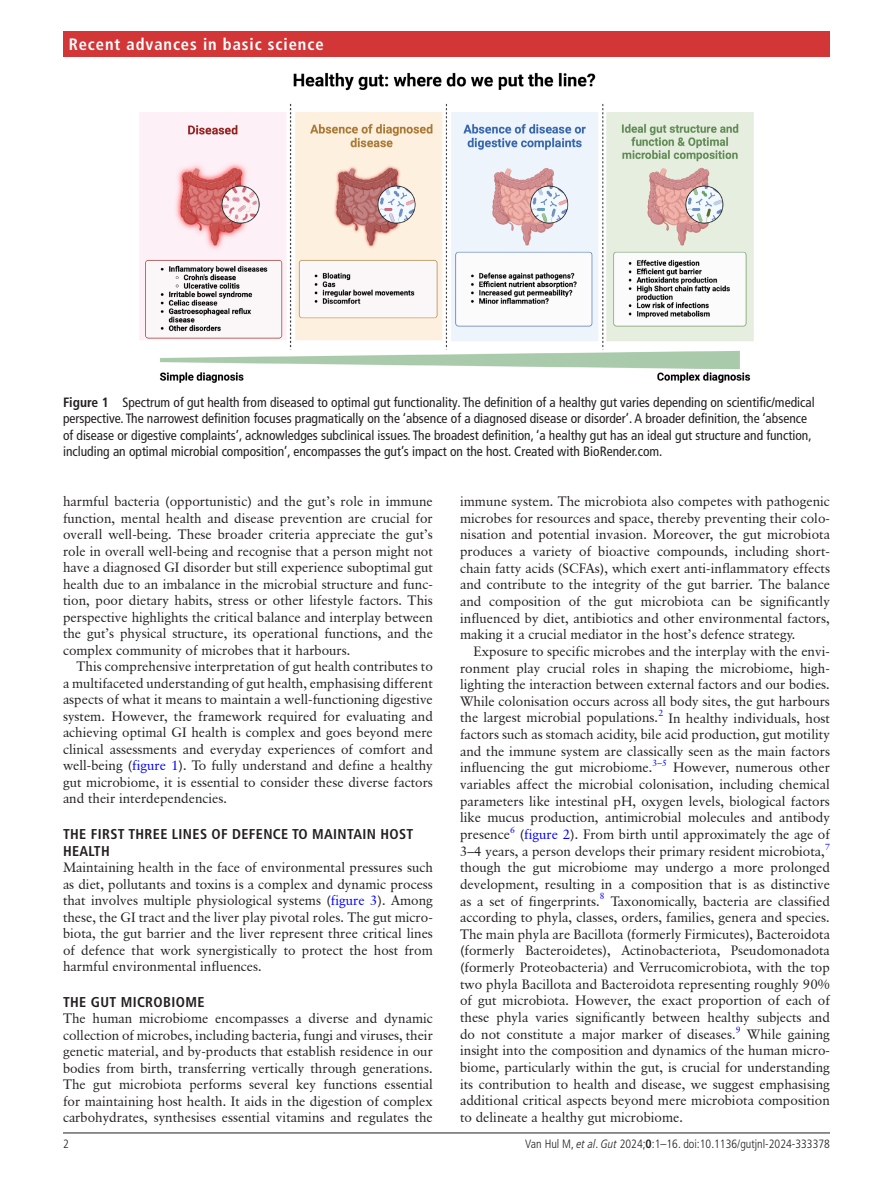
<style>
.page{position:relative;width:893px;height:1191px;background:#fff}
.page>*{position:absolute;margin:0;border:0;box-sizing:border-box;transform-origin:0 0}
.t1{font:700 condensed 16.5px "Frutiger LT Pro";letter-spacing:.055em;color:#fff}
.t2{font:700 condensed 14.25px/17.2px "Frutiger LT Pro";letter-spacing:.025em;color:#231f20}
.t3{font:13.5px/16.6px "Classical Garamond BT";color:#231f20;text-align:justify}
.t4{font:condensed 13.5px/16.5px "Frutiger LT Pro";color:#231f20}
.t5{font:300 condensed 12px "Frutiger LT Pro";color:#231f20}
.s1{font-weight:700}
.s2{color:#00f}
.s3{font-style:italic}
</style>
<div class="page">
<hr style="left:63px;top:1132px;width:767px;height:1px;background:#231f20">
<div style="left:63px;top:31px;width:767px;height:25px;background:#d23637"></div>
<img style="left:140px;top:72px;width:613px;height:311px">
<p class="t1" style="left:69px;top:34px;width:256px">Recent advances in basic science</p>
<p class="t4" style="left:63px;top:394px;width:753px"><span class="s1">Figure 1</span> Spectrum of gut health from diseased to optimal gut functionality. The definition of a healthy gut varies depending on scientific/medical perspective. The narrowest definition focuses pragmatically on the ‘absence of a diagnosed disease or disorder’. A broader definition, the ‘absence of disease or digestive complaints’, acknowledges subclinical issues. The broadest definition, ‘a healthy gut has an ideal gut structure and function, including an optimal microbial composition’, encompasses the gut’s impact on the host. Created with BioRender.com.</p>
<p class="t3" style="left:63px;top:493px;width:371px">harmful bacteria (opportunistic) and the gut’s role in immune function, mental health and disease prevention are crucial for overall well-being. These broader criteria appreciate the gut’s role in overall well-being and recognise that a person might not have a diagnosed GI disorder but still experience suboptimal gut health due to an imbalance in the microbial structure and func&shy;tion, poor dietary habits, stress or other lifestyle factors. This perspective highlights the critical balance and interplay between the gut’s physical structure, its operational functions, and the complex community of microbes that it harbours.</p>
<p class="t3" style="left:63px;top:658px;width:371px;text-indent:14px">This comprehensive interpretation of gut health contributes to a multifaceted understanding of gut health, emphasising different aspects of what it means to maintain a well-functioning digestive system. However, the framework required for evaluating and achieving optimal GI health is complex and goes beyond mere clinical assessments and everyday experiences of comfort and well-being (<span class="s2">figure 1</span>). To fully understand and define a healthy gut microbiome, it is essential to consider these diverse factors and their interdependencies.</p>
<p class="t2" style="left:63px;top:825px;width:352px">THE FIRST THREE LINES OF DEFENCE TO MAINTAIN HOST<br>HEALTH</p>
<p class="t3" style="left:63px;top:859px;width:371px">Maintaining health in the face of environmental pressures such as diet, pollutants and toxins is a complex and dynamic process that involves multiple physiological systems (<span class="s2">figure 3</span>). Among these, the GI tract and the liver play pivotal roles. The gut micro&shy;biota, the gut barrier and the liver represent three critical lines of defence that work synergistically to protect the host from harmful environmental influences.</p>
<p class="t2" style="left:63px;top:993px;width:143px">THE GUT MICROBIOME</p>
<p class="t3" style="left:63px;top:1010px;width:371px">The human microbiome encompasses a diverse and dynamic collection of microbes, including bacteria, fungi and viruses, their genetic material, and by-products that establish residence in our bodies from birth, transferring vertically through generations.<br>The gut microbiota performs several key functions essential for maintaining host health. It aids in the digestion of complex carbohydrates, synthesises essential vitamins and regulates the</p>
<p class="t3" style="left:460px;top:493px;width:371px">immune system. The microbiota also competes with pathogenic microbes for resources and space, thereby preventing their colo&shy;nisation and potential invasion. Moreover, the gut microbiota produces a variety of bioactive compounds, including short&shy;chain fatty acids (SCFAs), which exert anti-inflammatory effects and contribute to the integrity of the gut barrier. The balance and composition of the gut microbiota can be significantly influenced by diet, antibiotics and other environmental factors, making it a crucial mediator in the host’s defence strategy.</p>
<p class="t3" style="left:460px;top:642px;width:371px;text-indent:14px">Exposure to specific microbes and the interplay with the envi&shy;ronment play crucial roles in shaping the microbiome, high&shy;lighting the interaction between external factors and our bodies.<br>While colonisation occurs across all body sites, the gut harbours the largest microbial populations.<sup>2</sup> In healthy individuals, host factors such as stomach acidity, bile acid production, gut motility and the immune system are classically seen as the main factors influencing the gut microbiome.<sup>3–5</sup> However, numerous other variables affect the microbial colonisation, including chemical parameters like intestinal pH, oxygen levels, biological factors like mucus production, antimicrobial molecules and antibody presence<sup>6</sup> (<span class="s2">figure 2</span>). From birth until approximately the age of 3–4 years, a person develops their primary resident microbiota,<sup>7 </sup>though the gut microbiome may undergo a more prolonged development, resulting in a composition that is as distinctive as a set of fingerprints.<sup>8</sup> Taxonomically, bacteria are classified according to phyla, classes, orders, families, genera and species.<br>The main phyla are Bacillota (formerly Firmicutes), Bacteroidota (formerly Bacteroidetes), Actinobacteriota, Pseudomonadota (formerly Proteobacteria) and Verrucomicrobiota, with the top two phyla Bacillota and Bacteroidota representing roughly 90% of gut microbiota. However, the exact proportion of each of these phyla varies significantly between healthy subjects and do not constitute a major marker of diseases.<sup>9</sup> While gaining insight into the composition and dynamics of the human micro&shy;biome, particularly within the gut, is crucial for understanding its contribution to health and disease, we suggest emphasising additional critical aspects beyond mere microbiota composition to delineate a healthy gut microbiome.</p>
<p class="t5" style="left:63px;top:1136px;width:7px">2</p>
<p class="t5" style="left:525px;top:1136px;width:306px">Van Hul M, <span class="s3">et al</span>. <span class="s3">Gut</span> 2024;<span class="s1">0</span>:1–16. doi:10.1136/gutjnl-2024-333378</p>
</div>
